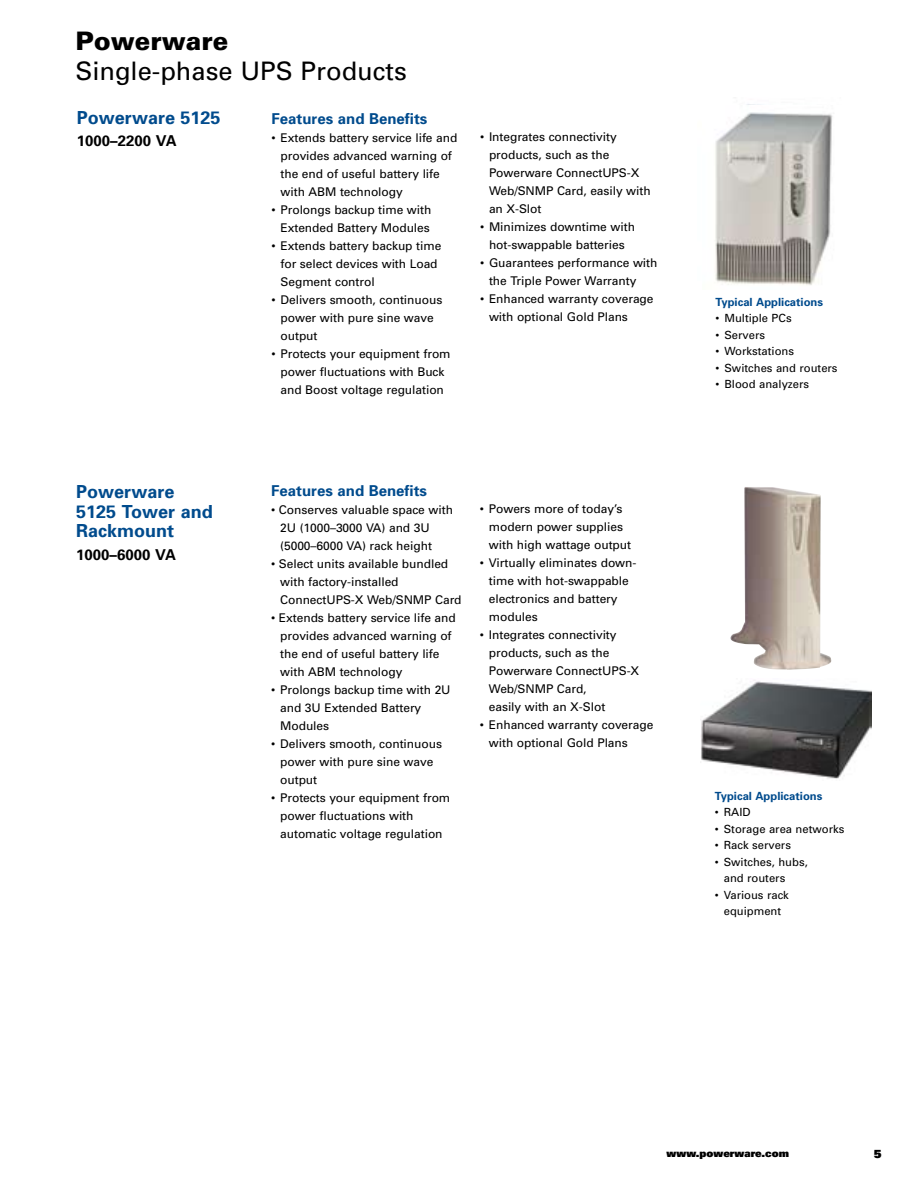
<style>
.page{position:relative;width:918px;height:1188px;background:#fff}
.page>*{position:absolute;margin:0;border:0;box-sizing:border-box;transform-origin:0 0}
.t1{font:25.5px "Univers";color:#000}
.t2{font:900 25.5px "Univers";color:#000}
.t3{font:700 18px/19.5px "Univers";color:#004b8d}
.t4{font:700 15px "Univers";color:#004b8d}
.t5{font:700 15px "Univers";color:#000}
.t6{font:12px/18px "Univers";letter-spacing:-.005em;color:#000}
.t7{font:11.25px/16.5px "Univers";color:#000}
.t8{font:700 11.25px "Univers";color:#004b8d}
.t9{font:900 10.5px "Univers";color:#000}
</style>
<div class="page">
<img style="left:730px;top:487px;width:102px;height:183px">
<img style="left:701px;top:680px;width:170px;height:99px">
<img style="left:715px;top:112px;width:118px;height:173px">
<h1 class="t2" style="left:75px;top:25px;width:154px">Powerware</h1>
<h1 class="t1" style="left:75px;top:56px;width:333px">Single-phase UPS Products</h1>
<h2 class="t3" style="left:77px;top:108px;width:145px">Powerware 5125</h2>
<p class="t5" style="left:77px;top:132px;width:101px">1000–2200 VA</p>
<p class="t4" style="left:272px;top:109px;width:157px">Features and Benefits</p>
<p class="t6" style="left:281px;top:128px;width:178px;text-indent:-9px">• Extends battery service life and provides advanced warning of the end of useful battery life with ABM technology</p>
<p class="t6" style="left:272px;top:200px;width:161px;text-align:right">• Prolongs backup time with<br>Extended Battery Modules</p>
<p class="t6" style="left:281px;top:236px;width:162px;text-indent:-9px">• Extends battery backup time for select devices with Load<br>Segment control</p>
<p class="t6" style="left:281px;top:290px;width:163px;text-indent:-9px">• Delivers smooth, continuous power with pure sine wave output</p>
<p class="t6" style="left:272px;top:344px;width:181px;text-align:center">• Protects your equipment from power fluctuations with Buck and Boost voltage regulation</p>
<p class="t6" style="left:489px;top:128px;width:163px;text-indent:-9px">• Integrates connectivity products, such as the<br>Powerware ConnectUPS-X<br>Web/SNMP Card, easily with an X-Slot</p>
<p class="t6" style="left:480px;top:218px;width:157px;text-align:center">• Minimizes downtime with hot-swappable batteries</p>
<p class="t6" style="left:489px;top:254px;width:170px;text-indent:-9px">• Guarantees performance with the Triple Power Warranty</p>
<p class="t6" style="left:489px;top:290px;width:166px;text-indent:-9px">• Enhanced warranty coverage with optional Gold Plans</p>
<p class="t8" style="left:715px;top:295px;width:109px">Typical Applications</p>
<p class="t7" style="left:715px;top:310px;width:78px">• Multiple PCs</p>
<p class="t7" style="left:715px;top:327px;width:51px">• Servers</p>
<p class="t7" style="left:715px;top:343px;width:80px">• Workstations</p>
<p class="t7" style="left:715px;top:360px;width:124px">• Switches and routers</p>
<p class="t7" style="left:715px;top:376px;width:95px">• Blood analyzers</p>
<h2 class="t3" style="left:76px;top:482px;width:138px">Powerware<br>5125 Tower and<br>Rackmount</h2>
<p class="t5" style="left:76px;top:545px;width:101px">1000–6000 VA</p>
<p class="t4" style="left:271px;top:482px;width:157px">Features and Benefits</p>
<p class="t6" style="left:280px;top:501px;width:174px;text-indent:-9px">• Conserves valuable space with<br>2U (1000–3000 VA) and 3U (5000–6000 VA) rack height</p>
<p class="t6" style="left:280px;top:555px;width:183px;text-indent:-9px">• Select units available bundled with factory-installed<br>ConnectUPS-X Web/SNMP Card</p>
<p class="t6" style="left:280px;top:609px;width:177px;text-indent:-9px">• Extends battery service life and provides advanced warning of the end of useful battery life with ABM technology</p>
<p class="t6" style="left:280px;top:681px;width:172px;text-indent:-9px">• Prolongs backup time with 2U and 3U Extended Battery<br>Modules</p>
<p class="t6" style="left:280px;top:735px;width:163px;text-indent:-9px">• Delivers smooth, continuous power with pure sine wave output</p>
<p class="t6" style="left:280px;top:789px;width:172px;text-indent:-9px">• Protects your equipment from power fluctuations with automatic voltage regulation</p>
<p class="t6" style="left:489px;top:500px;width:144px;text-indent:-9px">• Powers more of today’s modern power supplies with high wattage output</p>
<p class="t6" style="left:489px;top:554px;width:149px;text-indent:-9px">• Virtually eliminates down&shy;time with hot-swappable electronics and battery modules</p>
<p class="t6" style="left:489px;top:626px;width:152px;text-indent:-9px">• Integrates connectivity products, such as the<br>Powerware ConnectUPS-X<br>Web/SNMP Card,<br>easily with an X-Slot</p>
<p class="t6" style="left:489px;top:716px;width:166px;text-indent:-9px">• Enhanced warranty coverage with optional Gold Plans</p>
<p class="t8" style="left:715px;top:789px;width:109px">Typical Applications</p>
<p class="t7" style="left:715px;top:804px;width:37px">• RAID</p>
<p class="t7" style="left:715px;top:821px;width:131px">• Storage area networks</p>
<p class="t7" style="left:715px;top:837px;width:78px">• Rack servers</p>
<p class="t7" style="left:724px;top:854px;width:86px;text-indent:-9px">• Switches, hubs, and routers</p>
<p class="t7" style="left:715px;top:887px;width:76px;text-align:center">• Various rack equipment</p>
<p class="t9" style="left:667px;top:1146px;width:124px">www.powerware.com</p>
</div>
